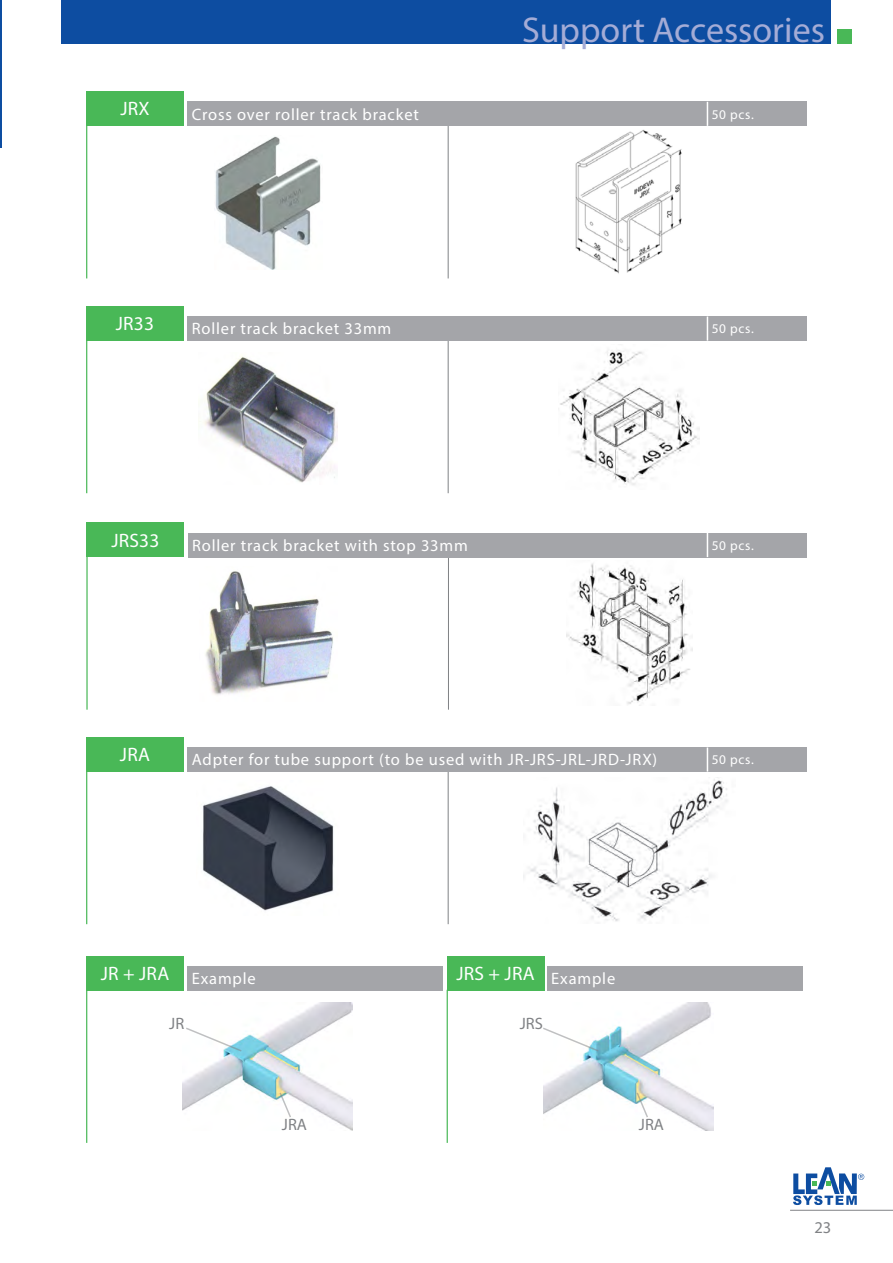
<style>
.page{position:relative;width:893px;height:1263px;background:#fff}
.page>*{position:absolute;margin:0;border:0;box-sizing:border-box;transform-origin:0 0}
.t1{font:36px "Myriad Pro";color:#a4acd6}
.t2{font:19.5px "Myriad Pro";letter-spacing:.01em;color:#fff}
.t3{font:16.5px "Myriad Pro";letter-spacing:.05em;color:#fff}
.t4{font:16.5px "Myriad Pro";color:#808285}
.t5{font:13.35px "Myriad Pro";letter-spacing:.05em;color:#fff}
</style>
<div class="page">
<hr style="left:790px;top:1210px;width:103px;height:1px;background:#808285">
<div style="left:62px;top:0;width:769px;height:44px;background:#0d4da1"></div>
<div style="left:837px;top:29px;width:14px;height:15px;background:#49b857"></div>
<svg style="left:793px;top:1167px;width:71px;height:38px"></svg>
<hr style="left:86px;top:557px;width:2px;height:153px;background:#49b857">
<hr style="left:448px;top:557px;width:1px;height:153px;background:#808285">
<img style="left:205px;top:571px;width:128px;height:124px">
<img style="left:567px;top:563px;width:125px;height:141px">
<div style="left:86px;top:523px;width:98px;height:34px;background:#49b857"></div>
<div style="left:188px;top:533px;width:561px;height:24px;background:#a4a5a9"></div>
<div style="left:707px;top:533px;width:100px;height:24px;background:#a4a5a9"></div>
<svg style="left:707px;top:533px;width:1px;height:24px"></svg>
<hr style="left:86px;top:340px;width:1px;height:153px;background:#49b857">
<hr style="left:448px;top:340px;width:1px;height:153px;background:#808285">
<img style="left:199px;top:356px;width:139px;height:127px">
<img style="left:560px;top:350px;width:140px;height:135px">
<div style="left:86px;top:306px;width:98px;height:35px;background:#49b857"></div>
<div style="left:188px;top:316px;width:561px;height:25px;background:#a4a5a9"></div>
<div style="left:707px;top:316px;width:100px;height:25px;background:#a4a5a9"></div>
<svg style="left:707px;top:316px;width:1px;height:25px"></svg>
<hr style="left:86px;top:125px;width:1px;height:153px;background:#49b857">
<hr style="left:448px;top:125px;width:1px;height:153px;background:#808285">
<img style="left:215px;top:136px;width:106px;height:134px">
<img style="left:575px;top:130px;width:107px;height:144px">
<div style="left:86px;top:91px;width:98px;height:35px;background:#49b857"></div>
<div style="left:188px;top:102px;width:561px;height:24px;background:#a4a5a9"></div>
<div style="left:707px;top:102px;width:100px;height:24px;background:#a4a5a9"></div>
<svg style="left:707px;top:102px;width:1px;height:24px"></svg>
<hr style="left:86px;top:771px;width:1px;height:153px;background:#49b857">
<hr style="left:448px;top:771px;width:1px;height:153px;background:#808285">
<img style="left:202px;top:786px;width:132px;height:125px">
<img style="left:524px;top:779px;width:204px;height:143px">
<div style="left:86px;top:737px;width:98px;height:35px;background:#49b857"></div>
<div style="left:188px;top:747px;width:561px;height:25px;background:#a4a5a9"></div>
<div style="left:707px;top:747px;width:100px;height:25px;background:#a4a5a9"></div>
<svg style="left:707px;top:747px;width:1px;height:25px"></svg>
<img style="left:0;top:0;width:1px;height:148px">
<hr style="left:447px;top:990px;width:1px;height:153px;background:#49b857">
<img style="left:543px;top:1002px;width:170px;height:128px">
<div style="left:447px;top:956px;width:97px;height:34px;background:#49b857"></div>
<div style="left:547px;top:966px;width:255px;height:24px;background:#a4a5a9"></div>
<hr style="left:86px;top:990px;width:1px;height:153px;background:#49b857">
<img style="left:183px;top:1002px;width:170px;height:128px">
<div style="left:86px;top:956px;width:98px;height:34px;background:#49b857"></div>
<div style="left:188px;top:966px;width:255px;height:24px;background:#a4a5a9"></div>
<svg style="left:184px;top:1026px;width:59px;height:27px"></svg>
<svg style="left:543px;top:1026px;width:57px;height:27px"></svg>
<svg style="left:278px;top:1091px;width:14px;height:28px"></svg>
<svg style="left:635px;top:1091px;width:14px;height:28px"></svg>
<p class="t1" style="left:522px;top:8px;width:304px">Support Accessories</p>
<p class="t2" style="left:120px;top:97px;width:31px">JRX</p>
<p class="t3" style="left:192px;top:104px;width:229px">Cross over roller track bracket</p>
<p class="t5" style="left:712px;top:106px;width:44px">50 pcs.</p>
<p class="t2" style="left:116px;top:312px;width:40px">JR33</p>
<p class="t3" style="left:192px;top:319px;width:201px">Roller track bracket 33mm</p>
<p class="t5" style="left:712px;top:321px;width:44px">50 pcs.</p>
<p class="t2" style="left:111px;top:528px;width:49px">JRS33</p>
<p class="t3" style="left:192px;top:535px;width:277px">Roller track bracket with stop 33mm</p>
<p class="t5" style="left:712px;top:537px;width:44px">50 pcs.</p>
<p class="t2" style="left:120px;top:743px;width:32px">JRA</p>
<p class="t3" style="left:192px;top:750px;width:467px">Adpter for tube support (to be used with JR-JRS-JRL-JRD-JRX)</p>
<p class="t5" style="left:712px;top:751px;width:44px">50 pcs.</p>
<p class="t2" style="left:456px;top:961px;width:80px">JRS + JRA</p>
<p class="t3" style="left:551px;top:968px;width:65px">Example</p>
<p class="t2" style="left:101px;top:961px;width:70px">JR + JRA</p>
<p class="t3" style="left:192px;top:968px;width:65px">Example</p>
<p class="t4" style="left:169px;top:1013px;width:16px">JR</p>
<p class="t4" style="left:520px;top:1013px;width:25px">JRS</p>
<p class="t4" style="left:282px;top:1114px;width:27px">JRA</p>
<p class="t4" style="left:639px;top:1114px;width:27px">JRA</p>
<p class="t4" style="left:814px;top:1217px;width:18px">23</p>
</div>
